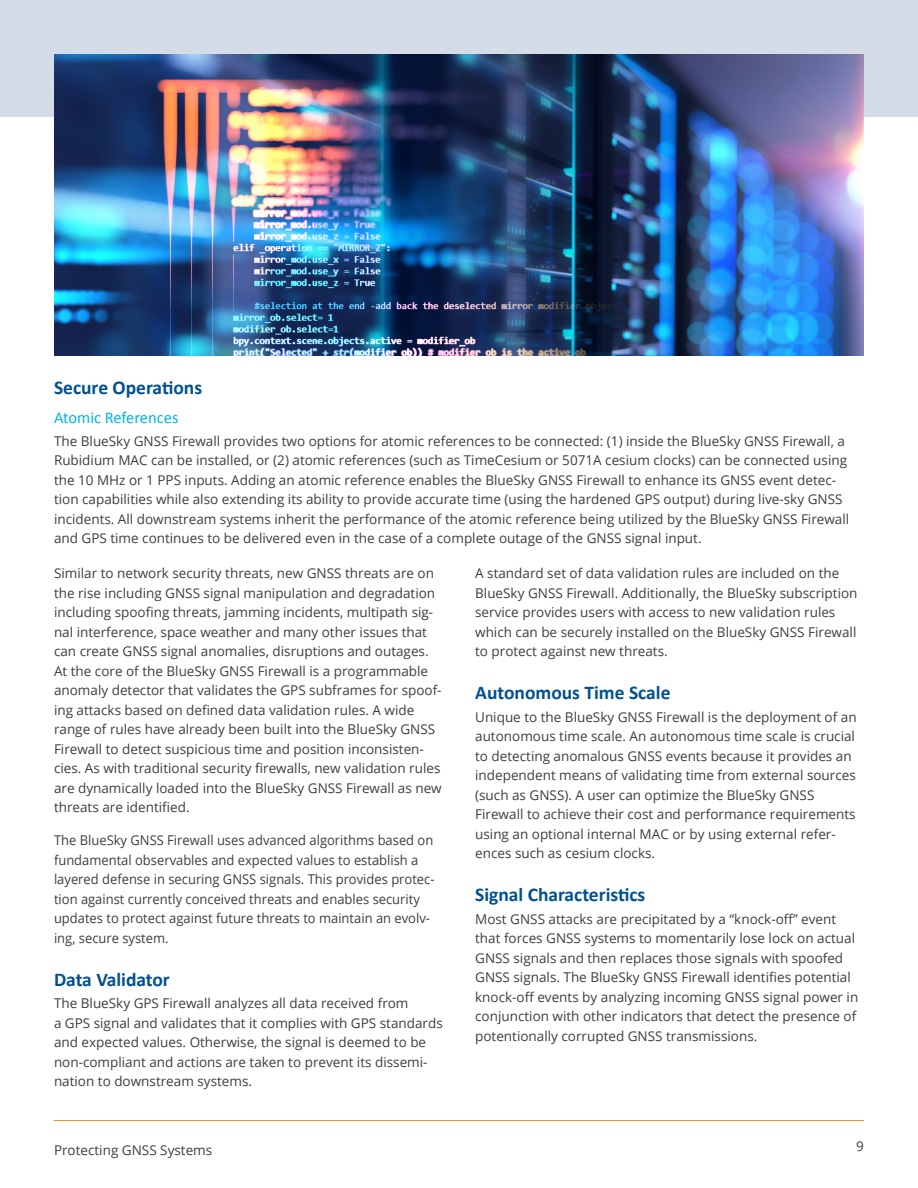
<style>
.page{position:relative;width:918px;height:1188px;background:#fff}
.page>*{position:absolute;margin:0;border:0;box-sizing:border-box;transform-origin:0 0}
.SUBHEAD1{font:700 19.5px "Calibri";color:#005090}
.SUBHEAD2{font:16.5px "Calibri";color:#00b5e6}
.BODY_TEXT{font:13.5px/19.5px "Open Sans";color:#3e3e3f}
.BODY_TEXT-2{font:13.5px/19.5px "Open Sans";color:#3e3e3f;scale:.96 1}
</style>
<div class="page">
<div style="left:0;top:0;width:918px;height:117px;background:#d4dce7"></div>
<hr style="left:54px;top:1120px;width:810px;height:1px;background:#ff8c2b">
<img style="left:54px;top:54px;width:810px;height:301px">
<p class="SUBHEAD1" style="left:54px;top:373px;width:150px">Secure Operations</p>
<p class="SUBHEAD2" style="left:54px;top:406px;width:126px">Atomic References</p>
<p class="BODY_TEXT" style="left:54px;top:431px;width:797px">The BlueSky GNSS Firewall provides two options for atomic references to be connected: (1) inside the BlueSky GNSS Firewall, a Rubidium MAC can be installed, or (2) atomic references (such as TimeCesium or 5071A cesium clocks) can be connected using the 10 MHz or 1 PPS inputs. Adding an atomic reference enables the BlueSky GNSS Firewall to enhance its GNSS event detec&shy;tion capabilities while also extending its ability to provide accurate time (using the hardened GPS output) during live-sky GNSS incidents. All downstream systems inherit the performance of the atomic reference being utilized by the BlueSky GNSS Firewall and GPS time continues to be delivered even in the case of a complete outage of the GNSS signal input.</p>
<p class="BODY_TEXT" style="left:54px;top:563px;width:389px">Similar to network security threats, new GNSS threats are on the rise including GNSS signal manipulation and degradation including spoofing threats, jamming incidents, multipath sig&shy;nal interference, space weather and many other issues that can create GNSS signal anomalies, disruptions and outages.<br>At the core of the BlueSky GNSS Firewall is a programmable anomaly detector that validates the GPS subframes for spoof&shy;ing attacks based on defined data validation rules. A wide range of rules have already been built into the BlueSky GNSS Firewall to detect suspicious time and position inconsisten&shy;cies. As with traditional security firewalls, new validation rules are dynamically loaded into the BlueSky GNSS Firewall as new threats are identified.</p>
<p class="BODY_TEXT-2" style="left:54px;top:830px;width:398px">The BlueSky GNSS Firewall uses advanced algorithms based on fundamental observables and expected values to establish a layered defense in securing GNSS signals. This provides protec&shy;tion against currently conceived threats and enables security updates to protect against future threats to maintain an evolv&shy;ing, secure system.</p>
<p class="SUBHEAD1" style="left:54px;top:965px;width:117px">Data Validator</p>
<p class="BODY_TEXT" style="left:54px;top:993px;width:390px">The BlueSky GPS Firewall analyzes all data received from<br>a GPS signal and validates that it complies with GPS standards and expected values. Otherwise, the signal is deemed to be non-compliant and actions are taken to prevent its dissemi&shy;nation to downstream systems.</p>
<p class="BODY_TEXT" style="left:475px;top:563px;width:384px">A standard set of data validation rules are included on the BlueSky GNSS Firewall. Additionally, the BlueSky subscription service provides users with access to new validation rules which can be securely installed on the BlueSky GNSS Firewall to protect against new threats.</p>
<p class="SUBHEAD1" style="left:475px;top:679px;width:197px">Autonomous Time Scale</p>
<p class="BODY_TEXT" style="left:475px;top:707px;width:383px">Unique to the BlueSky GNSS Firewall is the deployment of an autonomous time scale. An autonomous time scale is crucial to detecting anomalous GNSS events because it provides an independent means of validating time from external sources (such as GNSS). A user can optimize the BlueSky GNSS Firewall to achieve their cost and performance requirements using an optional internal MAC or by using external refer&shy;ences such as cesium clocks.</p>
<p class="SUBHEAD1" style="left:475px;top:881px;width:172px">Signal Characteristics</p>
<p class="BODY_TEXT" style="left:475px;top:909px;width:385px">Most GNSS attacks are precipitated by a “knock-off” event that forces GNSS systems to momentarily lose lock on actual GNSS signals and then replaces those signals with spoofed GNSS signals. The BlueSky GNSS Firewall identifies potential knock-off events by analyzing incoming GNSS signal power in conjunction with other indicators that detect the presence of potentionally corrupted GNSS transmissions.</p>
<p class="BODY_TEXT" style="left:54px;top:1140px;width:160px">Protecting GNSS Systems</p>
<p class="BODY_TEXT" style="left:856px;top:1136px;width:9px">9</p>
</div>
